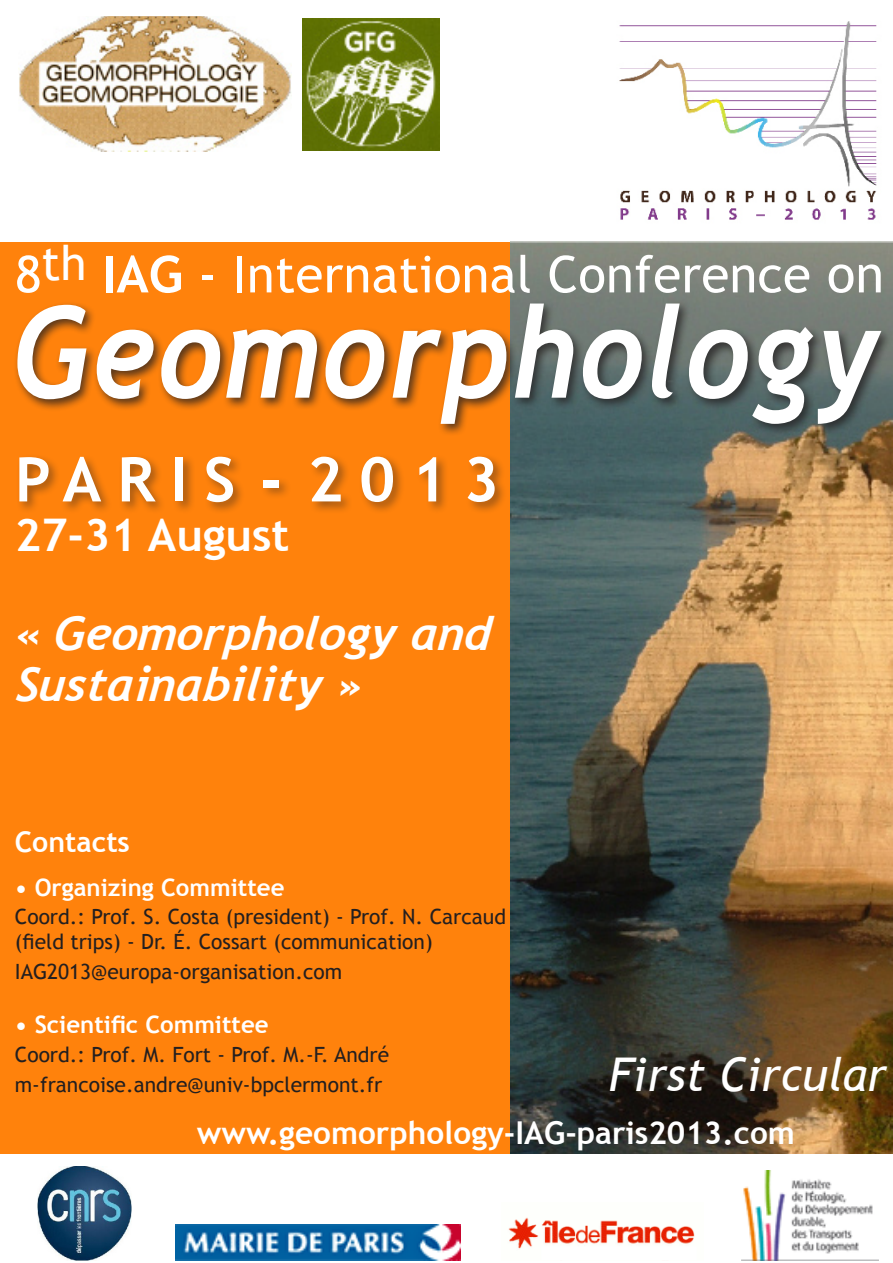
<style>
.page{position:relative;width:893px;height:1263px;background:#fff}
.page>*{position:absolute;margin:0;border:0;box-sizing:border-box;transform-origin:0 0}
.t1{font:italic 700 127.65px "Trebuchet";letter-spacing:.02em;color:#fff;scale:.89 1}
.t2{font:700 61.5px "Trebuchet MS";letter-spacing:.26em;color:#fff}
.t3{font:51px "Trebuchet MS";letter-spacing:.005em;color:#fff}
.t4{font:italic 700 46.5px "Trebuchet";color:#fff}
.t5{font:italic 46.5px "Trebuchet MS";color:#fff}
.t6{font:700 45px "Trebuchet MS";color:#fff}
.t7{font:700 31.5px "Trebuchet MS";color:#fff}
.t8{font:700 28.5px "Trebuchet MS";color:#fff}
.t9{font:700 24px "Trebuchet MS";color:#fff}
.t10{font:21px "Trebuchet MS";color:#231f20}
.s1{font-weight:700}
.s2{font-size:52.5px}
</style>
<div class="page">
<img style="left:619px;top:21px;width:258px;height:199px">
<img style="left:302px;top:18px;width:137px;height:132px">
<div style="left:0;top:242px;width:887px;height:1021px;background:#ff820c"></div>
<img style="left:18px;top:17px;width:273px;height:134px">
<img style="left:510px;top:242px;width:383px;height:912px">
<div style="left:13px;top:300px;width:880px;height:207px;background:#231f20;opacity:.75"></div>
<div style="left:16px;top:453px;width:583px;height:99px;background:#231f20;opacity:.43"></div>
<div style="left:0;top:1154px;width:893px;height:109px;background:#fff"></div>
<img style="left:742px;top:1171px;width:137px;height:89px">
<img style="left:176px;top:1225px;width:284px;height:35px">
<img style="left:38px;top:1166px;width:94px;height:94px">
<img style="left:508px;top:1217px;width:187px;height:32px">
<p class="t3" style="left:15px;top:244px;width:871px">8<sup>th</sup> <span class="s1">IAG</span> - International Conference <span class="s2">on</span></p>
<p class="t1" style="left:13px;top:274px;width:976px">Geomorphology</p>
<p class="t2" style="left:15px;top:441px;width:486px">PARIS - 2013</p>
<p class="t6" style="left:15px;top:507px;width:276px">27-31 August</p>
<p class="t4" style="left:15px;top:605px;width:478px">« Geomorphology and</p>
<p class="t4" style="left:15px;top:656px;width:352px">Sustainability »</p>
<p class="t8" style="left:15px;top:824px;width:117px">Contacts</p>
<p class="t9" style="left:15px;top:872px;width:271px">• Organizing Committee</p>
<p class="t10" style="left:15px;top:904px;width:493px">Coord.: Prof. S. Costa (president) - Prof. N. Carcaud</p>
<p class="t10" style="left:15px;top:929px;width:419px">(field trips) - Dr. É. Cossart (communication)</p>
<p class="t10" style="left:15px;top:959px;width:329px">IAG2013@europa-organisation.com</p>
<p class="t9" style="left:15px;top:1010px;width:255px">• Scientific Committee</p>
<p class="t10" style="left:15px;top:1042px;width:376px">Coord.: Prof. M. Fort - Prof. M.-F. André</p>
<p class="t10" style="left:15px;top:1072px;width:369px">m-francoise.andre@univ-bpclermont.fr</p>
<p class="t5" style="left:609px;top:1047px;width:279px">First Circular</p>
<p class="t7" style="left:197px;top:1113px;width:600px">www.geomorphology-IAG-paris2013.com</p>
</div>
